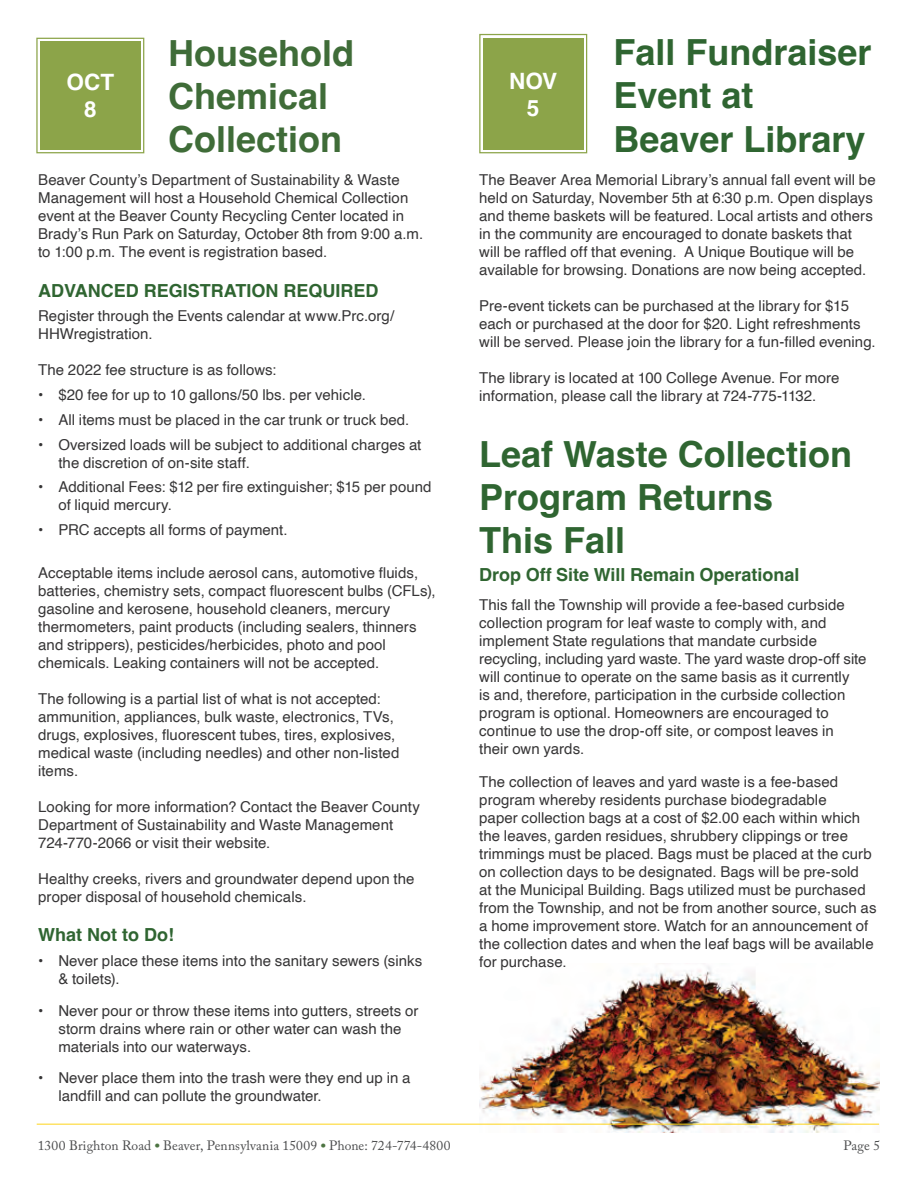
<style>
.page{position:relative;width:918px;height:1188px;background:#fff}
.page>*{position:absolute;margin:0;border:0;box-sizing:border-box;transform-origin:0 0}
.Headline_1{font:700 36px/43.2px "Helvetica";color:#2f6531}
.Headline_1-2{font:700 36px/43.2px "Helvetica";color:#3f6c38}
.Body_1{font:700 22.5px "Helvetica";color:#fff}
.Sub_Head_1{font:700 18px "Helvetica";color:#2f6531}
.Body_1-2{font:700 18px "Helvetica";color:#2f6531}
.Body_1-3{font:15px/18px "Helvetica";letter-spacing:.005em;color:#363536}
.t1{font:13.5px "Adobe Caslon Pro";letter-spacing:.01em;color:#4b4c4d}
.s1{font-weight:700;font-size:15px;color:#4d7442}
</style>
<div class="page">
<img style="left:479px;top:966px;width:400px;height:167px">
<svg style="left:36px;top:37px;width:109px;height:117px;background:#97ac5b"></svg>
<div style="left:43px;top:44px;width:95px;height:103px;border:1px solid #8ca449"></div>
<svg style="left:479px;top:33px;width:109px;height:121px;background:#99ae5e"></svg>
<div style="left:485px;top:40px;width:96px;height:107px;border:1px solid #8ca449"></div>
<hr style="left:37px;top:1124px;width:842px;height:1px;background:#fed41a">
<p class="Headline_1-2" style="left:168px;top:36px;width:188px">Household<br>Chemical<br>Collection</p>
<p class="Body_1-3" style="left:38px;top:171px;width:387px">Beaver County’s Department of Sustainability &amp; Waste Management will host a Household Chemical Collection event at the Beaver County Recycling Center located in Brady’s Run Park on Saturday, October 8th from 9:00 a.m. to 1:00 p.m. The event is registration based.</p>
<p class="Sub_Head_1" style="left:38px;top:279px;width:342px">ADVANCED REGISTRATION REQUIRED</p>
<p class="Body_1-3" style="left:38px;top:308px;width:358px">Register through the Events calendar at www.Prc.org/<br>HHWregistration.</p>
<p class="Body_1-3" style="left:38px;top:362px;width:240px">The 2022 fee structure is as follows:</p>
<p class="Body_1-3" style="left:38px;top:386px;width:329px">• $20 fee for up to 10 gallons/50 lbs. per vehicle.</p>
<p class="Body_1-3" style="left:38px;top:411px;width:373px">• All items must be placed in the car trunk or truck bed.</p>
<p class="Body_1-3" style="left:58px;top:436px;width:365px;text-indent:-20px">• Oversized loads will be subject to additional charges at the discretion of on-site staff.</p>
<p class="Body_1-3" style="left:58px;top:479px;width:375px;text-indent:-20px">• Additional Fees: $12 per fire extinguisher; $15 per pound of liquid mercury.</p>
<p class="Body_1-3" style="left:38px;top:521px;width:251px">• PRC accepts all forms of payment.</p>
<p class="Body_1-3" style="left:38px;top:564px;width:399px">Acceptable items include aerosol cans, automotive fluids, batteries, chemistry sets, compact fluorescent bulbs (CFLs), gasoline and kerosene, household cleaners, mercury thermometers, paint products (including sealers, thinners and strippers), pesticides/herbicides, photo and pool chemicals. Leaking containers will not be accepted.</p>
<p class="Body_1-3" style="left:38px;top:690px;width:363px">The following is a partial list of what is not accepted: ammunition, appliances, bulk waste, electronics, TVs, drugs, explosives, fluorescent tubes, tires, explosives, medical waste (including needles) and other non-listed items.</p>
<p class="Body_1-3" style="left:38px;top:798px;width:383px">Looking for more information? Contact the Beaver County<br>Department of Sustainability and Waste Management<br>724-770-2066 or visit their website.</p>
<p class="Body_1-3" style="left:38px;top:870px;width:378px">Healthy creeks, rivers and groundwater depend upon the proper disposal of household chemicals.</p>
<p class="Sub_Head_1" style="left:38px;top:924px;width:137px">What Not to Do!</p>
<p class="Body_1-3" style="left:58px;top:952px;width:365px;text-indent:-20px">• Never place these items into the sanitary sewers (sinks &amp; toilets).</p>
<p class="Body_1-3" style="left:58px;top:1002px;width:362px;text-indent:-20px">• Never pour or throw these items into gutters, streets or storm drains where rain or other water can wash the materials into our waterways.</p>
<p class="Body_1-3" style="left:58px;top:1069px;width:354px;text-indent:-20px">• Never place them into the trash were they end up in a landfill and can pollute the groundwater.</p>
<p class="Body_1" style="left:67px;top:69px;width:49px">OCT</p>
<p class="Body_1" style="left:84px;top:96px;width:14px">8</p>
<p class="Headline_1" style="left:613px;top:35px;width:260px">Fall Fundraiser<br>Event at<br>Beaver Library</p>
<p class="Body_1-3" style="left:479px;top:171px;width:398px">The Beaver Area Memorial Library’s annual fall event will be held on Saturday, November 5th at 6:30 p.m. Open displays and theme baskets will be featured. Local artists and others in the community are encouraged to donate baskets that will be raffled off that evening. A Unique Boutique will be available for browsing. Donations are now being accepted.</p>
<p class="Body_1-3" style="left:479px;top:297px;width:398px">Pre-event tickets can be purchased at the library for $15 each or purchased at the door for $20. Light refreshments will be served. Please join the library for a fun-filled evening.</p>
<p class="Body_1-3" style="left:479px;top:369px;width:362px">The library is located at 100 College Avenue. For more information, please call the library at 724-775-1132.</p>
<p class="Body_1" style="left:509px;top:67px;width:50px">NOV</p>
<p class="Body_1" style="left:527px;top:94px;width:14px">5</p>
<p class="Headline_1" style="left:479px;top:436px;width:374px">Leaf Waste Collection<br>Program Returns<br>This Fall</p>
<p class="Body_1-2" style="left:479px;top:564px;width:322px">Drop Off Site Will Remain Operational</p>
<p class="Body_1-3" style="left:479px;top:596px;width:389px">This fall the Township will provide a fee-based curbside collection program for leaf waste to comply with, and implement State regulations that mandate curbside recycling, including yard waste. The yard waste drop-off site will continue to operate on the same basis as it currently<br>is and, therefore, participation in the curbside collection program is optional. Homeowners are encouraged to continue to use the drop-off site, or compost leaves in their own yards.</p>
<p class="Body_1-3" style="left:479px;top:773px;width:399px">The collection of leaves and yard waste is a fee-based program whereby residents purchase biodegradable<br>paper collection bags at a cost of $2.00 each within which the leaves, garden residues, shrubbery clippings or tree trimmings must be placed. Bags must be placed at the curb on collection days to be designated. Bags will be pre-sold<br>at the Municipal Building. Bags utilized must be purchased from the Township, and not be from another source, such as a home improvement store. Watch for an announcement of the collection dates and when the leaf bags will be available for purchase.</p>
<p class="t1" style="left:38px;top:1138px;width:414px">1300 Brighton Road <span class="s1">•</span> Beaver, Pennsylvania 15009 <span class="s1">•</span> Phone: 724-774-4800</p>
<p class="t1" style="left:844px;top:1138px;width:38px">Page 5</p>
</div>
